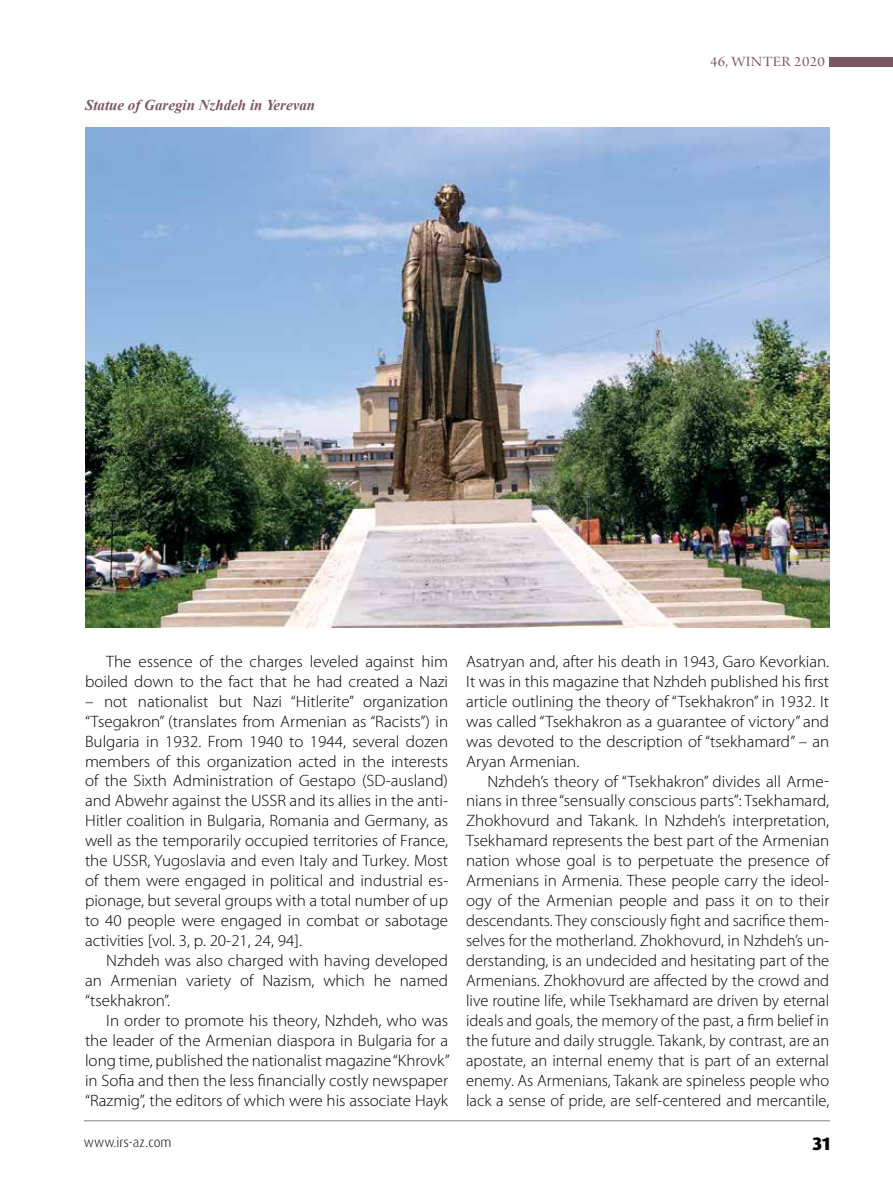
<style>
.page{position:relative;width:893px;height:1191px;background:#fff}
.page>*{position:absolute;margin:0;border:0;box-sizing:border-box;transform-origin:0 0}
.t1{font:800 18px "Dax Pro";color:#000}
.t2{font:300 16.5px/20px "Myriad Pro";color:#000;text-align:justify}
.t3{font:italic 700 15px "Times New Roman";color:#7b5862}
.t4{font:15px "Arno Pro Display";letter-spacing:.02em;color:#7b5862;scale:1.1 1}
.t5{font:300 13.5px "Dax Pro";color:#000}
</style>
<div class="page">
<hr style="left:84px;top:1120px;width:746px;height:1px;background:#808285">
<div style="left:829px;top:57px;width:64px;height:9px;background:#7b5862"></div>
<img style="left:85px;top:128px;width:744px;height:499px">
<p class="t3" style="left:85px;top:94px;width:232px">Statue of Garegin Nzhdeh in Yerevan</p>
<p class="t4" style="left:710px;top:53px;width:106px">46, WINTER 2020</p>
<p class="t2" style="left:85px;top:651px;width:365px;text-align:right">The essence of the charges leveled against him boiled down to the fact that he had created a Nazi</p>
<p class="t2" style="left:85px;top:691px;width:365px">– not nationalist but Nazi “Hitlerite” organization “Tsegakron” (translates from Armenian as “Racists”) in Bulgaria in 1932. From 1940 to 1944, several dozen members of this organization acted in the interests of the Sixth Administration of Gestapo (SD-ausland) and Abwehr against the USSR and its allies in the anti-Hitler coalition in Bulgaria, Romania and Germany, as well as the temporarily occupied territories of France, the USSR, Yugoslavia and even Italy and Turkey. Most of them were engaged in political and industrial es&shy;pionage, but several groups with a total number of up to 40 people were engaged in combat or sabotage activities [vol. 3, p. 20-21, 24, 94].</p>
<p class="t2" style="left:85px;top:951px;width:365px;text-indent:21px">Nzhdeh was also charged with having developed an Armenian variety of Nazism, which he named “tsekhakron”.</p>
<p class="t2" style="left:85px;top:1010px;width:366px;text-indent:21px">In order to promote his theory, Nzhdeh, who was the leader of the Armenian diaspora in Bulgaria for a long time, published the nationalist magazine “Khrovk” in Sofia and then the less financially costly newspaper “Razmig”, the editors of which were his associate Hayk</p>
<p class="t2" style="left:466px;top:651px;width:365px">Asatryan and, after his death in 1943, Garo Kevorkian.<br>It was in this magazine that Nzhdeh published his first article outlining the theory of “Tsekhakron” in 1932. It was called “Tsekhakron as a guarantee of victory” and was devoted to the description of “tsekhamard” – an Aryan Armenian.</p>
<p class="t2" style="left:466px;top:771px;width:365px;text-indent:21px">Nzhdeh’s theory of “Tsekhakron” divides all Arme&shy;nians in three “sensually conscious parts”: Tsekhamard, Zhokhovurd and Takank. In Nzhdeh’s interpretation, Tsekhamard represents the best part of the Armenian nation whose goal is to perpetuate the presence of Armenians in Armenia. These people carry the ideol&shy;ogy of the Armenian people and pass it on to their descendants. They consciously fight and sacrifice them&shy;selves for the motherland. Zhokhovurd, in Nzhdeh’s un&shy;derstanding, is an undecided and hesitating part of the Armenians. Zhokhovurd are affected by the crowd and live routine life, while Tsekhamard are driven by eternal ideals and goals, the memory of the past, a firm belief in the future and daily struggle. Takank, by contrast, are an apostate, an internal enemy that is part of an external enemy. As Armenians, Takank are spineless people who lack a sense of pride, are self-centered and mercantile,</p>
<p class="t5" style="left:84px;top:1133px;width:89px">www.irs-az.com</p>
<p class="t1" style="left:812px;top:1131px;width:19px">31</p>
</div>
